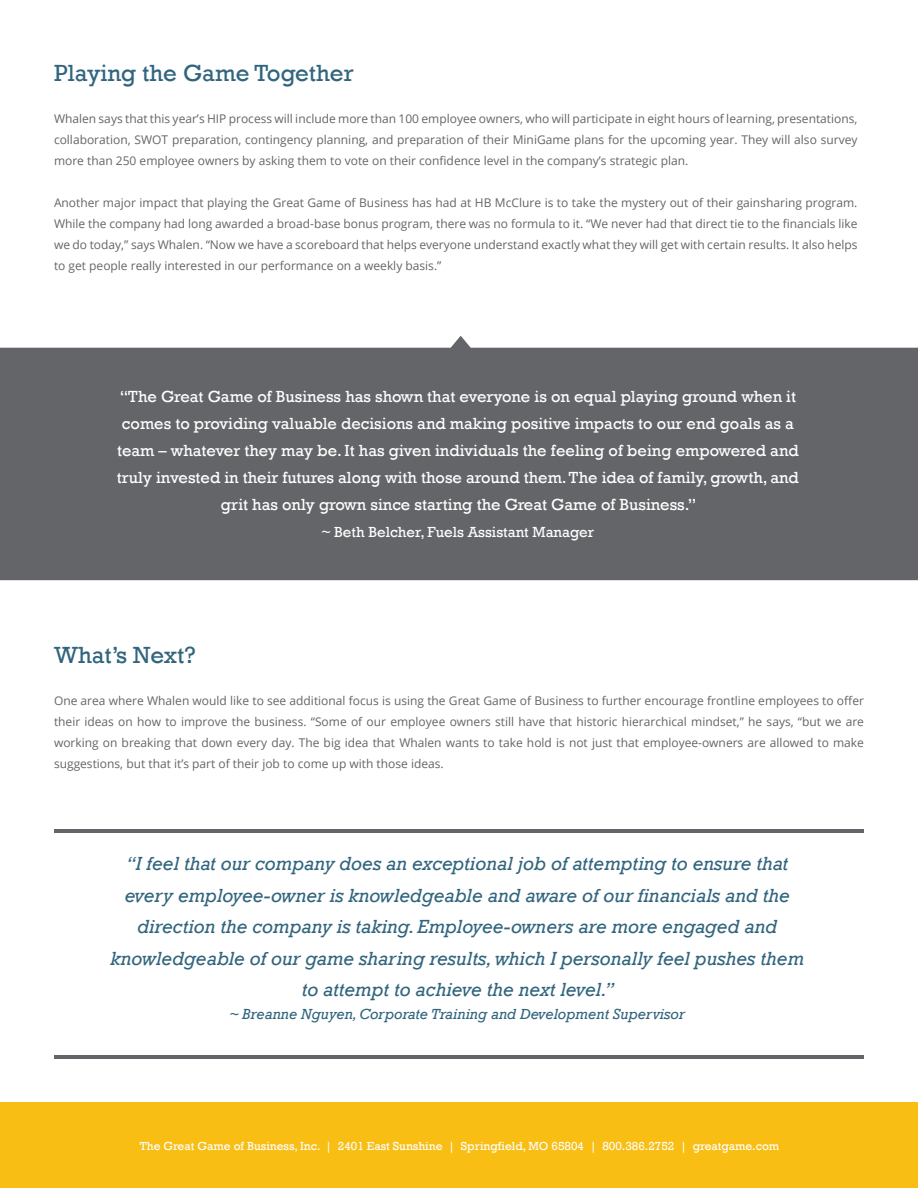
<style>
.page{position:relative;width:918px;height:1188px;background:#fff}
.page>*{position:absolute;margin:0;border:0;box-sizing:border-box;transform-origin:0 0}
.t1{font:24px "Rockwell";color:#31657e}
.t2{font:italic 19.5px/31.5px "Rockwell";color:#31657e;text-align:center}
.t3{font:16.5px/27px "Rockwell";color:#fff;text-align:center}
.t4{font:italic 15px "Rockwell";color:#31657e}
.t5{font:15px "Rockwell";color:#fff}
.t6{font:12px/21px "Open Sans";color:#646569;text-align:justify}
.t7{font:12px "Rockwell";color:#fff}
</style>
<div class="page">
<div style="left:0;top:1103px;width:918px;height:85px;background:#f8be14"></div>
<hr style="left:54px;top:830px;width:810px;height:3px;background:#646569">
<hr style="left:54px;top:1055px;width:810px;height:3px;background:#646569">
<div style="left:0;top:336px;width:918px;height:244px;background:#646569"></div>
<h1 class="t1" style="left:54px;top:59px;width:301px">Playing the Game Together</h1>
<p class="t6" style="left:54px;top:108px;width:805px">Whalen says that this year’s HIP process will include more than 100 employee owners, who will participate in eight hours of learning, presentations, collaboration, SWOT preparation, contingency planning, and preparation of their MiniGame plans for the upcoming year. They will also survey more than 250 employee owners by asking them to vote on their confidence level in the company’s strategic plan.</p>
<p class="t6" style="left:54px;top:192px;width:805px">Another major impact that playing the Great Game of Business has had at HB McClure is to take the mystery out of their gainsharing program.<br>While the company had long awarded a broad-base bonus program, there was no formula to it. “We never had that direct tie to the financials like we do today,” says Whalen. “Now we have a scoreboard that helps everyone understand exactly what they will get with certain results. It also helps to get people really interested in our performance on a weekly basis.”</p>
<p class="t3" style="left:117px;top:383px;width:684px">“The Great Game of Business has shown that everyone is on equal playing ground when it comes to providing valuable decisions and making positive impacts to our end goals as a team – whatever they may be. It has given individuals the feeling of being empowered and truly invested in their futures along with those around them. The idea of family, growth, and grit has only grown since starting the Great Game of Business.”</p>
<p class="t5" style="left:322px;top:524px;width:274px">~ Beth Belcher, Fuels Assistant Manager</p>
<h1 class="t1" style="left:54px;top:641px;width:143px">What’s Next?</h1>
<p class="t6" style="left:54px;top:690px;width:812px">One area where Whalen would like to see additional focus is using the Great Game of Business to further encourage frontline employees to offer their ideas on how to improve the business. “Some of our employee owners still have that historic hierarchical mindset,” he says, “but we are working on breaking that down every day. The big idea that Whalen wants to take hold is not just that employee-owners are allowed to make suggestions, but that it’s part of their job to come up with those ideas.</p>
<p class="t2" style="left:111px;top:848px;width:695px">“I feel that our company does an exceptional job of attempting to ensure that every employee-owner is knowledgeable and aware of our financials and the direction the company is taking. Employee-owners are more engaged and knowledgeable of our game sharing results, which I personally feel pushes them to attempt to achieve the next level.”</p>
<p class="t4" style="left:230px;top:1005px;width:457px">~ Breanne Nguyen, Corporate Training and Development Supervisor</p>
<p class="t7" style="left:140px;top:1139px;width:641px">The Great Game of Business, Inc. | 2401 East Sunshine | Springfield, MO 65804 | 800.386.2752 | greatgame.com</p>
</div>
